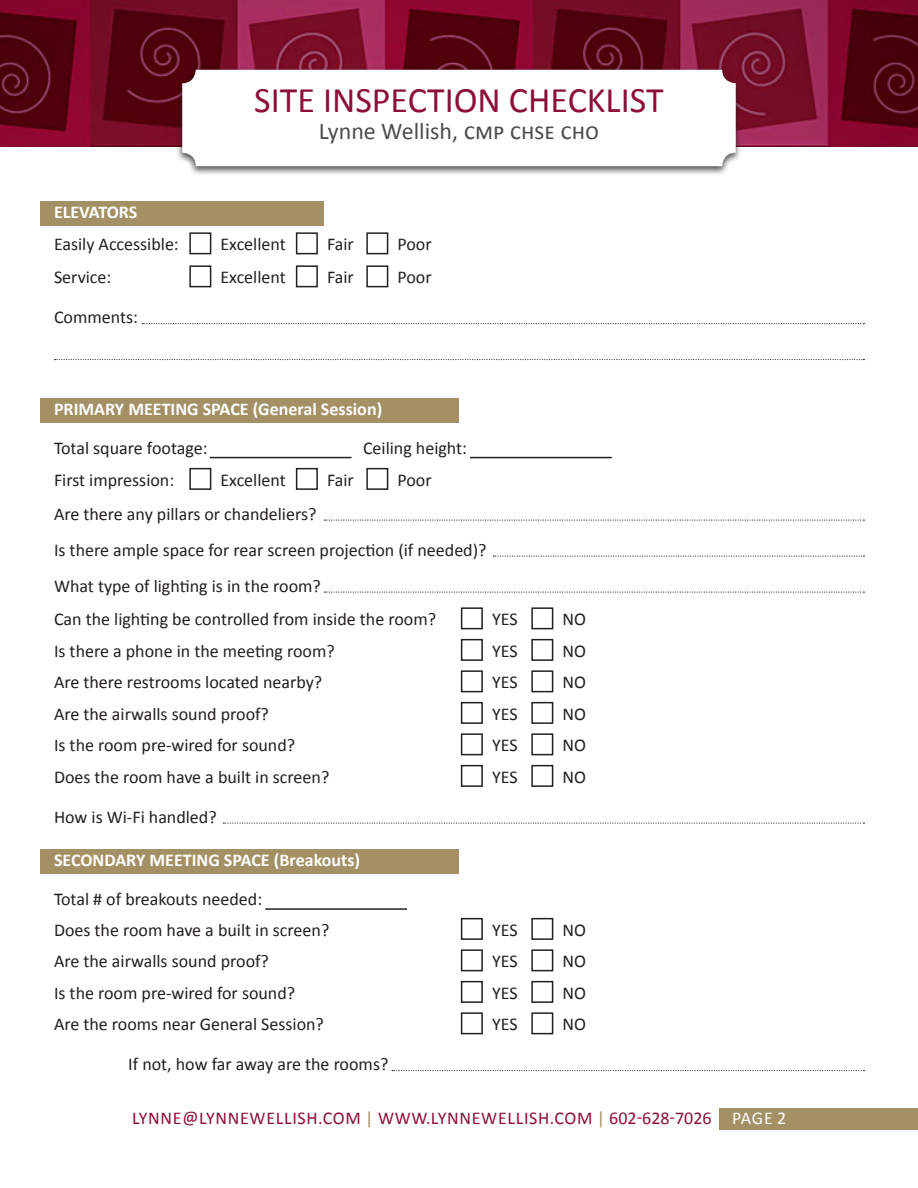
<style>
.page{position:relative;width:918px;height:1188px;background:#fff}
.page>*{position:absolute;margin:0;border:0;box-sizing:border-box;transform-origin:0 0}
.t1{font:36px "Calibri";color:#8b0f38}
.t2{font:24px "Calibri";color:#4b4c4d}
.Body{font:18px "Calibri";color:#231f20}
.Form_Header{font:700 18px "Calibri";color:#fff}
.t3{font:18px "Calibri";letter-spacing:.04em;color:#8b0f38}
.s1{color:#a49065}
.s2{color:#fff}
</style>
<div class="page">
<div style="left:719px;top:1108px;width:199px;height:21px;background:#a49065"></div>
<img style="left:0;top:0;width:918px;height:147px">
<div style="left:176px;top:67px;width:566px;height:108px;background:#231f20;opacity:.75"></div>
<div style="left:182px;top:70px;width:554px;height:96px;background:#fff;border-radius:14px"></div>
<div style="left:40px;top:201px;width:284px;height:25px;background:#a49065"></div>
<div style="left:40px;top:398px;width:419px;height:24px;background:#a49065"></div>
<div style="left:40px;top:849px;width:419px;height:25px;background:#a49065"></div>
<div style="left:189px;top:232px;width:22px;height:22px;border:2px solid #231f20"></div>
<div style="left:366px;top:232px;width:22px;height:22px;border:2px solid #231f20"></div>
<div style="left:296px;top:232px;width:22px;height:22px;border:2px solid #231f20"></div>
<div style="left:189px;top:468px;width:22px;height:22px;border:2px solid #231f20"></div>
<div style="left:366px;top:468px;width:22px;height:22px;border:2px solid #231f20"></div>
<div style="left:296px;top:468px;width:22px;height:22px;border:2px solid #231f20"></div>
<div style="left:531px;top:607px;width:22px;height:22px;border:2px solid #231f20"></div>
<div style="left:461px;top:607px;width:22px;height:22px;border:2px solid #231f20"></div>
<div style="left:531px;top:639px;width:22px;height:22px;border:2px solid #231f20"></div>
<div style="left:461px;top:639px;width:22px;height:22px;border:2px solid #231f20"></div>
<div style="left:531px;top:670px;width:22px;height:22px;border:2px solid #231f20"></div>
<div style="left:461px;top:670px;width:22px;height:22px;border:2px solid #231f20"></div>
<div style="left:531px;top:918px;width:22px;height:22px;border:2px solid #231f20"></div>
<div style="left:461px;top:918px;width:22px;height:22px;border:2px solid #231f20"></div>
<div style="left:531px;top:702px;width:22px;height:22px;border:2px solid #231f20"></div>
<div style="left:461px;top:702px;width:22px;height:22px;border:2px solid #231f20"></div>
<div style="left:531px;top:949px;width:22px;height:22px;border:2px solid #231f20"></div>
<div style="left:461px;top:949px;width:22px;height:22px;border:2px solid #231f20"></div>
<div style="left:531px;top:733px;width:22px;height:22px;border:2px solid #231f20"></div>
<div style="left:461px;top:733px;width:22px;height:22px;border:2px solid #231f20"></div>
<div style="left:531px;top:981px;width:22px;height:22px;border:2px solid #231f20"></div>
<div style="left:461px;top:981px;width:22px;height:22px;border:2px solid #231f20"></div>
<div style="left:531px;top:765px;width:22px;height:22px;border:2px solid #231f20"></div>
<div style="left:461px;top:765px;width:22px;height:22px;border:2px solid #231f20"></div>
<div style="left:531px;top:1012px;width:22px;height:22px;border:2px solid #231f20"></div>
<div style="left:461px;top:1012px;width:22px;height:22px;border:2px solid #231f20"></div>
<div style="left:189px;top:265px;width:22px;height:22px;border:2px solid #231f20"></div>
<div style="left:366px;top:265px;width:22px;height:22px;border:2px solid #231f20"></div>
<div style="left:296px;top:265px;width:22px;height:22px;border:2px solid #231f20"></div>
<svg style="left:142px;top:323px;width:722px;height:1px"></svg>
<svg style="left:55px;top:359px;width:809px;height:1px"></svg>
<svg style="left:223px;top:823px;width:641px;height:1px"></svg>
<svg style="left:392px;top:1070px;width:472px;height:1px"></svg>
<svg style="left:325px;top:520px;width:539px;height:1px"></svg>
<svg style="left:493px;top:556px;width:371px;height:1px"></svg>
<svg style="left:325px;top:592px;width:539px;height:1px"></svg>
<hr style="left:210px;top:457px;width:142px;height:1px;background:#231f20">
<hr style="left:265px;top:908px;width:142px;height:2px;background:#231f20">
<hr style="left:470px;top:457px;width:142px;height:1px;background:#231f20">
<p class="Form_Header" style="left:54px;top:201px;width:85px">ELEVATORS</p>
<h1 class="t1" style="left:254px;top:77px;width:411px">SITE INSPECTION CHECKLIST</h1>
<h2 class="t2" style="left:319px;top:116px;width:282px">Lynne Wellish, cmp chse cho</h2>
<p class="Body" style="left:54px;top:233px;width:126px">Easily Accessible:</p>
<p class="Body" style="left:220px;top:233px;width:67px">Excellent</p>
<p class="Body" style="left:327px;top:233px;width:28px">Fair</p>
<p class="Body" style="left:398px;top:233px;width:36px">Poor</p>
<p class="Body" style="left:54px;top:266px;width:59px">Service:</p>
<p class="Body" style="left:220px;top:266px;width:67px">Excellent</p>
<p class="Body" style="left:327px;top:266px;width:28px">Fair</p>
<p class="Body" style="left:398px;top:266px;width:36px">Poor</p>
<p class="Body" style="left:54px;top:306px;width:85px">Comments:</p>
<p class="Form_Header" style="left:54px;top:397px;width:330px">PRIMARY MEETING SPACE (General Session)</p>
<p class="Body" style="left:54px;top:436px;width:155px">Total square footage:</p>
<p class="Body" style="left:363px;top:436px;width:106px">Ceiling height:</p>
<p class="Body" style="left:54px;top:468px;width:122px">First impression:</p>
<p class="Body" style="left:220px;top:468px;width:67px">Excellent</p>
<p class="Body" style="left:327px;top:468px;width:28px">Fair</p>
<p class="Body" style="left:398px;top:468px;width:36px">Poor</p>
<p class="Body" style="left:54px;top:502px;width:264px">Are there any pillars or chandeliers?</p>
<p class="Body" style="left:54px;top:538px;width:434px">Is there ample space for rear screen projection (if needed)?</p>
<p class="Body" style="left:54px;top:574px;width:268px">What type of lighting is in the room?</p>
<p class="Body" style="left:54px;top:608px;width:384px">Can the lighting be controlled from inside the room?</p>
<p class="Body" style="left:492px;top:608px;width:27px">YES</p>
<p class="Body" style="left:562px;top:608px;width:25px">NO</p>
<p class="Body" style="left:54px;top:639px;width:282px">Is there a phone in the meeting room?</p>
<p class="Body" style="left:492px;top:639px;width:27px">YES</p>
<p class="Body" style="left:562px;top:639px;width:25px">NO</p>
<p class="Body" style="left:54px;top:671px;width:270px">Are there restrooms located nearby?</p>
<p class="Body" style="left:492px;top:671px;width:27px">YES</p>
<p class="Body" style="left:562px;top:671px;width:25px">NO</p>
<p class="Body" style="left:54px;top:702px;width:216px">Are the airwalls sound proof?</p>
<p class="Body" style="left:492px;top:702px;width:27px">YES</p>
<p class="Body" style="left:562px;top:702px;width:25px">NO</p>
<p class="Body" style="left:54px;top:734px;width:243px">Is the room pre-wired for sound?</p>
<p class="Body" style="left:492px;top:734px;width:27px">YES</p>
<p class="Body" style="left:562px;top:734px;width:25px">NO</p>
<p class="Body" style="left:54px;top:765px;width:277px">Does the room have a built in screen?</p>
<p class="Body" style="left:492px;top:765px;width:27px">YES</p>
<p class="Body" style="left:562px;top:765px;width:25px">NO</p>
<p class="Body" style="left:54px;top:805px;width:164px">How is Wi-Fi handled?</p>
<p class="Form_Header" style="left:54px;top:849px;width:308px">SECONDARY MEETING SPACE (Breakouts)</p>
<p class="Body" style="left:54px;top:888px;width:210px">Total # of breakouts needed:</p>
<p class="Body" style="left:54px;top:918px;width:277px">Does the room have a built in screen?</p>
<p class="Body" style="left:492px;top:918px;width:27px">YES</p>
<p class="Body" style="left:562px;top:918px;width:25px">NO</p>
<p class="Body" style="left:54px;top:950px;width:216px">Are the airwalls sound proof?</p>
<p class="Body" style="left:492px;top:950px;width:27px">YES</p>
<p class="Body" style="left:562px;top:950px;width:25px">NO</p>
<p class="Body" style="left:54px;top:981px;width:243px">Is the room pre-wired for sound?</p>
<p class="Body" style="left:492px;top:981px;width:27px">YES</p>
<p class="Body" style="left:562px;top:981px;width:25px">NO</p>
<p class="Body" style="left:54px;top:1013px;width:271px">Are the rooms near General Session?</p>
<p class="Body" style="left:492px;top:1013px;width:27px">YES</p>
<p class="Body" style="left:562px;top:1013px;width:25px">NO</p>
<p class="Body" style="left:128px;top:1053px;width:262px">If not, how far away are the rooms?</p>
<p class="t3" style="left:132px;top:1107px;width:656px">LYNNE@LYNNEWELLISH.COM <span class="s1">|</span> WWW.LYNNEWELLISH.COM <span class="s1">|</span> 602-628-7026 <span class="s2">PAGE 2</span></p>
</div>
